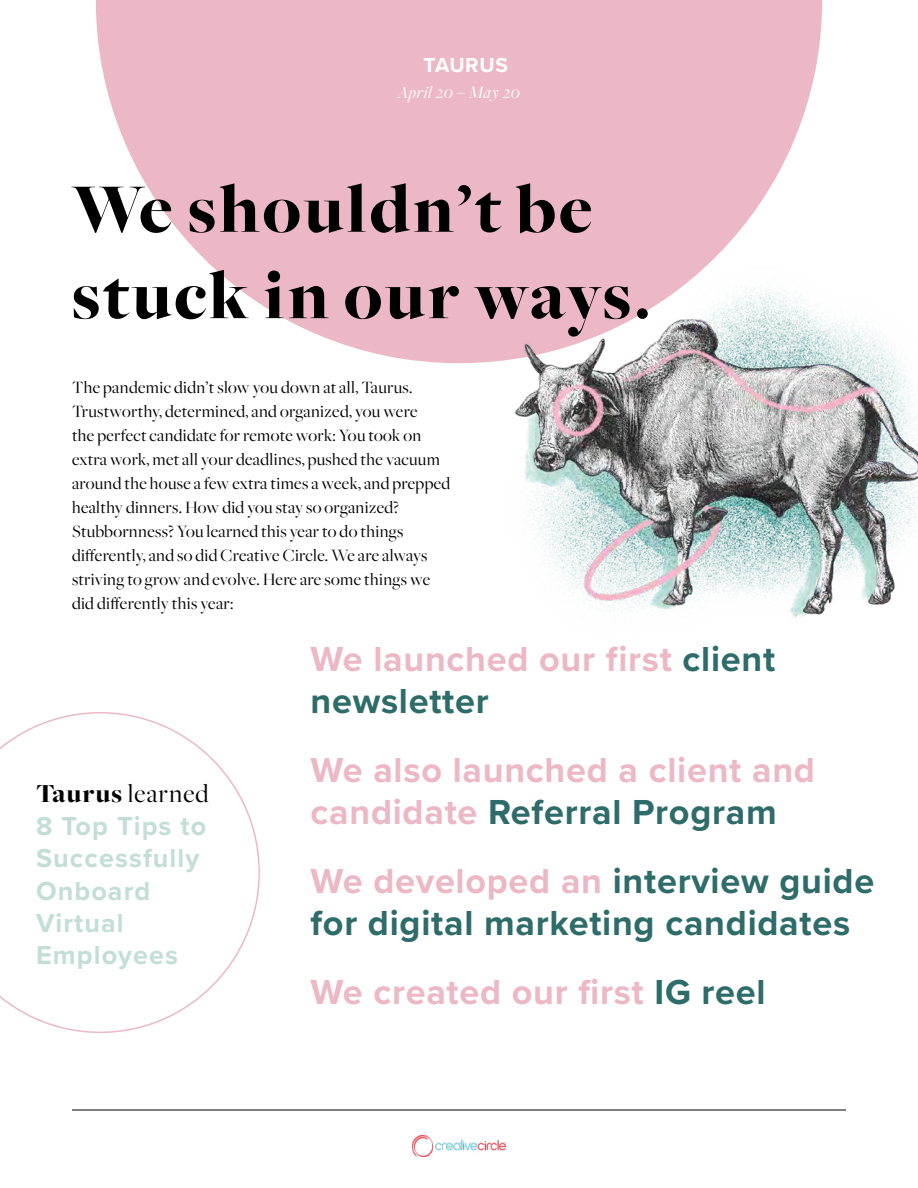
<style>
.page{position:relative;width:918px;height:1188px;background:#fff}
.page>*{position:absolute;margin:0;border:0;box-sizing:border-box;transform-origin:0 0}
.t1{font:900 72px/86.4px "Freight Big";letter-spacing:.04em;color:#000}
.t2{font:700 36px/42px "Proxima Nova";letter-spacing:.02em;color:#ecb8c5}
.t3{font:700 36px/42px "Proxima Nova";letter-spacing:.02em;color:#2e6c69}
.t4{font:700 27px/32.4px "Proxima Nova";letter-spacing:.04em;color:#c3ded7}
.t5{font:27px "Freight Big";letter-spacing:.04em;color:#000}
.t6{font:700 21px "Proxima Nova";letter-spacing:.03em;color:#fff}
.t7{font:18px/24px "Freight Big";letter-spacing:.02em;color:#000}
.t8{font:italic 18px "Freight Big Pro";letter-spacing:.02em;color:#fff}
.s1{font-weight:900}
.s2{color:#2d6c69}
.s3{color:#2e6c69}
.s4{color:#ecb8c5}
</style>
<div class="page">
<div style="left:96px;top:0;width:726px;height:41px;background:#ecb8c5"></div>
<img style="left:72px;top:41px;width:846px;height:1095px">
<img style="left:412px;top:1136px;width:94px;height:20px">
<hr style="left:72px;top:1110px;width:774px;height:1px;background:#000">
<svg style="left:0;top:712px;width:260px;height:321px"></svg>
<p class="t6" style="left:424px;top:49px;width:86px">TAURUS</p>
<p class="t8" style="left:398px;top:81px;width:124px">April 20 – May 20</p>
<h1 class="t1" style="left:72px;top:168px;width:580px">We shouldn’t be stuck in our ways.</h1>
<p class="t7" style="left:72px;top:376px;width:380px">The pandemic didn’t slow you down at all, Taurus.<br>Trustworthy, determined, and organized, you were<br>the perfect candidate for remote work: You took on extra work, met all your deadlines, pushed the vacuum around the house a few extra times a week, and prepped healthy dinners. How did you stay so organized?<br>Stubbornness? You learned this year to do things differently, and so did Creative Circle. We are always striving to grow and evolve. Here are some things we did differently this year:</p>
<h3 class="t5" style="left:36px;top:779px;width:174px"><span class="s1">Taurus</span> learned</h3>
<h3 class="t4" style="left:36px;top:809px;width:172px">8 Top Tips to<br>Successfully<br>Onboard<br>Virtual<br>Employees</h3>
<h2 class="t2" style="left:310px;top:637px;width:466px">We launched our first <span class="s2">client newsletter</span></h2>
<h2 class="t2" style="left:310px;top:748px;width:506px">We also launched a client and candidate <span class="s2">Referral</span> <span class="s3">Program</span></h2>
<h2 class="t3" style="left:310px;top:859px;width:565px"><span class="s4">We developed an</span> interview guide for digital marketing candidates</h2>
<h2 class="t2" style="left:310px;top:970px;width:457px">We created our first <span class="s3">IG reel</span></h2>
</div>
